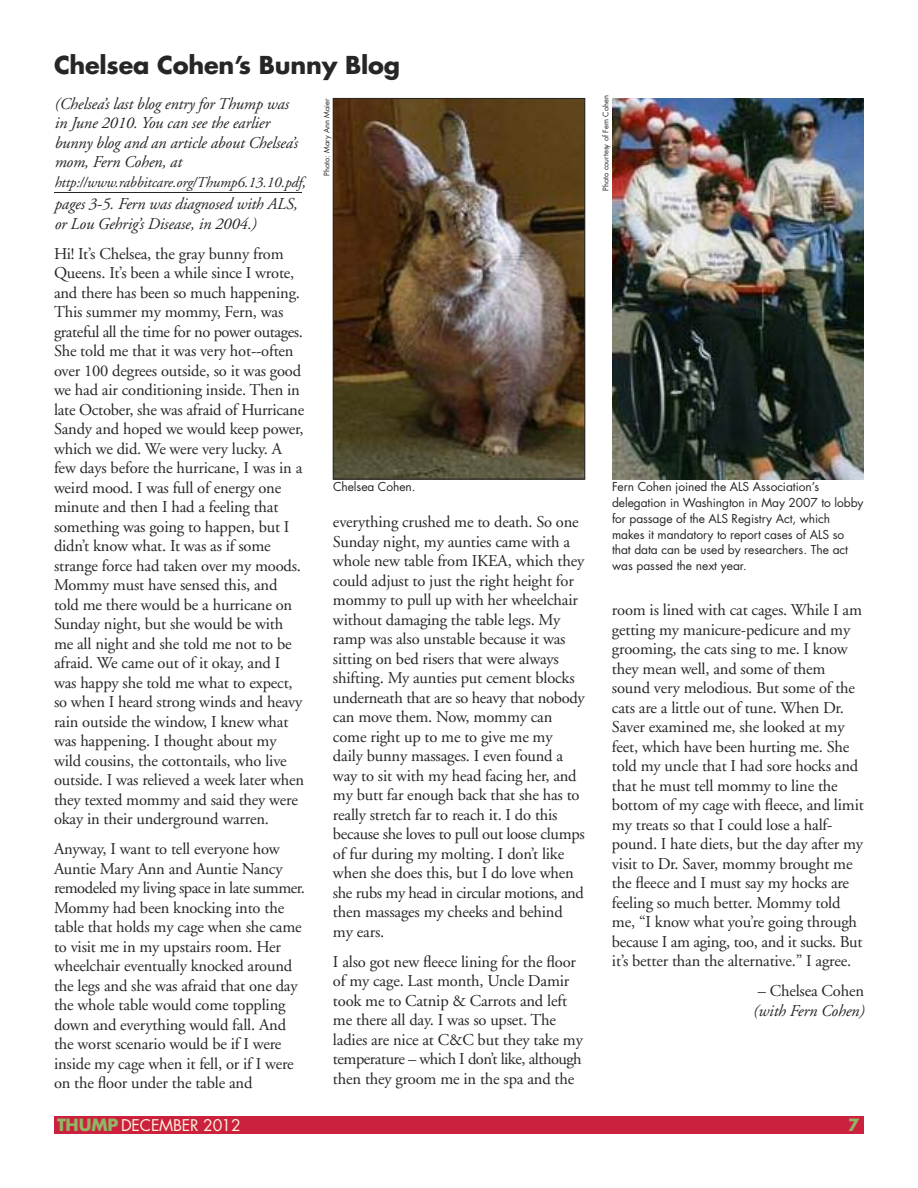
<style>
.page{position:relative;width:918px;height:1188px;background:#fff}
.page>*{position:absolute;margin:0;border:0;box-sizing:border-box;transform-origin:0 0}
.t1{font:700 24px "Futura";letter-spacing:-.01em;color:#272627}
.t2{font:16.5px/19.5px "Adobe Garamond";letter-spacing:-.01em;color:#272627}
.t3{font:italic 16.5px/19.5px "Adobe Garamond";letter-spacing:-.01em;color:#272627}
.t4{font:700 16.5px "Futura";color:#8fb765}
.t5{font:15.75px "Futura";letter-spacing:-.01em;color:#fdf5db}
.t6{font:italic 15px "Adobe Garamond";letter-spacing:-.01em;color:#272627}
.t7{font:12px/15.8px "Futura";letter-spacing:-.005em;color:#272627}
.t8{font:7.5px "Futura";color:#272627}
.s1{font-size:16.5px}
.s2{font-weight:700;font-size:16.5px;color:#8fb765}
</style>
<div class="page">
<div style="left:54px;top:1116px;width:810px;height:18px;background:#cc203f"></div>
<img style="left:335px;top:100px;width:248px;height:377px">
<div style="left:333px;top:98px;width:252px;height:381px;border:1px solid #272627"></div>
<hr style="left:54px;top:193px;width:248px;height:1px;background:#272627">
<img style="left:612px;top:98px;width:252px;height:381px">
<h1 class="t1" style="left:54px;top:54px;width:348px">Chelsea Cohen’s Bunny Blog</h1>
<p class="t3" style="left:54px;top:95px;width:245px">(Chelsea’s last blog entry for Thump was in June 2010. You can see the earlier bunny blog and an article about Chelsea’s mom, Fern Cohen, at</p>
<p class="t6" style="left:54px;top:176px;width:253px">http://www.rabbitcare.org/Thump6.13.10.pdf<span class="s1">,</span></p>
<p class="t3" style="left:54px;top:196px;width:245px">pages 3-5. Fern was diagnosed with ALS, or Lou Gehrig’s Disease, in 2004.)</p>
<p class="t2" style="left:54px;top:245px;width:252px">Hi! It’s Chelsea, the gray bunny from Queens. It’s been a while since I wrote, and there has been so much happening.<br>This summer my mommy, Fern, was grateful all the time for no power outages.<br>She told me that it was very hot--often over 100 degrees outside, so it was good we had air conditioning inside. Then in late October, she was afraid of Hurricane Sandy and hoped we would keep power, which we did. We were very lucky. A few days before the hurricane, I was in a weird mood. I was full of energy one minute and then I had a feeling that something was going to happen, but I didn’t know what. It was as if some strange force had taken over my moods.<br>Mommy must have sensed this, and told me there would be a hurricane on Sunday night, but she would be with me all night and she told me not to be afraid. We came out of it okay, and I was happy she told me what to expect, so when I heard strong winds and heavy rain outside the window, I knew what was happening. I thought about my wild cousins, the cottontails, who live outside. I was relieved a week later when they texted mommy and said they were okay in their underground warren.</p>
<p class="t2" style="left:54px;top:841px;width:253px">Anyway, I want to tell everyone how Auntie Mary Ann and Auntie Nancy remodeled my living space in late summer.<br>Mommy had been knocking into the table that holds my cage when she came to visit me in my upstairs room. Her wheelchair eventually knocked around the legs and she was afraid that one day the whole table would come toppling down and everything would fall. And the worst scenario would be if I were inside my cage when it fell, or if I were on the floor under the table and</p>
<p class="t8" style="left:602px;top:191px;width:97px;rotate:-90deg">Photo courtesy of Fern Cohen</p>
<p class="t8" style="left:323px;top:176px;width:79px;rotate:-90deg">Photo: Mary Ann Maier</p>
<p class="t7" style="left:333px;top:480px;width:84px">Chelsea Cohen.</p>
<p class="t7" style="left:612px;top:480px;width:253px">Fern Cohen joined the ALS Association’s delegation in Washington in May 2007 to lobby for passage of the ALS Registry Act, which makes it mandatory to report cases of ALS so that data can be used by researchers. The act was passed the next year.</p>
<p class="t2" style="left:333px;top:514px;width:253px">everything crushed me to death. So one Sunday night, my aunties came with a whole new table from IKEA, which they could adjust to just the right height for mommy to pull up with her wheelchair without damaging the table legs. My ramp was also unstable because it was sitting on bed risers that were always shifting. My aunties put cement blocks underneath that are so heavy that nobody can move them. Now, mommy can come right up to me to give me my daily bunny massages. I even found a way to sit with my head facing her, and my butt far enough back that she has to really stretch far to reach it. I do this because she loves to pull out loose clumps of fur during my molting. I don’t like when she does this, but I do love when she rubs my head in circular motions, and then massages my cheeks and behind my ears.</p>
<p class="t2" style="left:333px;top:953px;width:251px">I also got new fleece lining for the floor of my cage. Last month, Uncle Damir took me to Catnip &amp; Carrots and left me there all day. I was so upset. The ladies are nice at C&amp;C but they take my temperature – which I don’t like, although then they groom me in the spa and the</p>
<p class="t2" style="left:612px;top:602px;width:253px">room is lined with cat cages. While I am getting my manicure-pedicure and my grooming, the cats sing to me. I know they mean well, and some of them sound very melodious. But some of the cats are a little out of tune. When Dr.<br>Saver examined me, she looked at my feet, which have been hurting me. She told my uncle that I had sore hocks and that he must tell mommy to line the bottom of my cage with fleece, and limit my treats so that I could lose a half&shy;pound. I hate diets, but the day after my visit to Dr. Saver, mommy brought me the fleece and I must say my hocks are feeling so much better. Mommy told me, “I know what you’re going through because I am aging, too, and it sucks. But it’s better than the alternative.” I agree.</p>
<p class="t2" style="left:758px;top:983px;width:108px">– Chelsea Cohen</p>
<p class="t3" style="left:753px;top:1002px;width:113px">(with Fern Cohen)</p>
<p class="t5" style="left:57px;top:1118px;width:185px"><span class="s2">THUMP</span> DECEMBER 2012</p>
<p class="t4" style="left:848px;top:1117px;width:13px">7</p>
</div>
